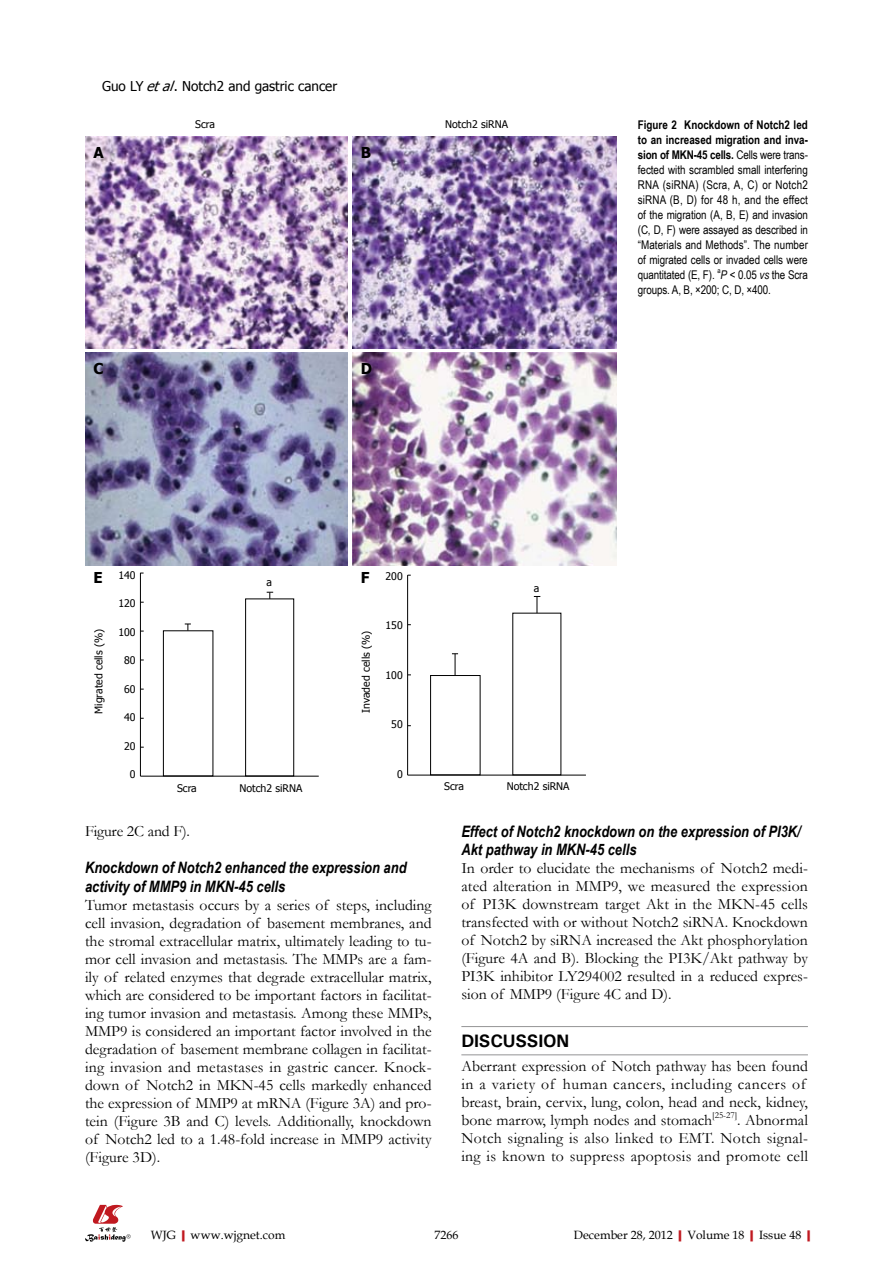
<style>
.page{position:relative;width:893px;height:1263px;background:#fff}
.page>*{position:absolute;margin:0;border:0;box-sizing:border-box;transform-origin:0 0}
.t1{font:700 18px "Univers";letter-spacing:-.01em;color:#000}
.t2{font:15.75px/18px "Garamond";color:#000;text-align:justify}
.t3{font:italic 700 15.75px/18.8px "Arial Narrow";color:#000}
.t4{font:700 15px "Tahoma";color:#000}
.t5{font:13.5px "Tahoma";color:#000}
.t6{font:12px/15px "Arial Narrow";letter-spacing:-.005em;color:#000;text-align:justify}
.t7{font:12px "Book Antiqua";color:#000}
.t8{font:10.5px "Tahoma";color:#000}
.t9{font:9.15px "Garamond";color:#000}
.t10{font:7.05px "Arial Narrow";color:#000}
.s1{font-style:italic}
.s2{font-weight:700}
.s3{font-weight:700;color:#c01920}
</style>
<div class="page">
<svg style="left:85px;top:1205px;width:46px;height:37px"></svg>
<img style="left:85px;top:136px;width:263px;height:213px">
<img style="left:352px;top:136px;width:265px;height:213px">
<img style="left:85px;top:353px;width:263px;height:212px">
<img style="left:352px;top:353px;width:265px;height:212px">
<hr style="left:140px;top:573px;width:1px;height:203px;background:#000">
<hr style="left:140px;top:776px;width:179px;height:1px;background:#000">
<div style="left:163px;top:631px;width:50px;height:145px;border:1px solid #000"></div>
<div style="left:245px;top:599px;width:49px;height:177px;border:1px solid #000"></div>
<svg style="left:267px;top:592px;width:6px;height:7px"></svg>
<svg style="left:185px;top:624px;width:6px;height:7px"></svg>
<hr style="left:407px;top:575px;width:1px;height:200px;background:#000">
<hr style="left:408px;top:775px;width:178px;height:1px;background:#000">
<div style="left:430px;top:675px;width:50px;height:100px;border:1px solid #000"></div>
<svg style="left:534px;top:596px;width:6px;height:17px"></svg>
<svg style="left:452px;top:653px;width:6px;height:22px"></svg>
<hr style="left:461px;top:1026px;width:347px;height:1px;background:#949495">
<hr style="left:461px;top:1054px;width:347px;height:1px;background:#949495">
<p class="t5" style="left:102px;top:77px;width:237px">Guo LY <span class="s1">etal</span>. Notch2 and gastric cancer</p>
<p class="t8" style="left:195px;top:117px;width:21px">Scra</p>
<p class="t8" style="left:445px;top:117px;width:64px">Notch2 siRNA</p>
<p class="t4" style="left:94px;top:142px;width:12px">A</p>
<p class="t4" style="left:361px;top:142px;width:12px">B</p>
<p class="t4" style="left:94px;top:358px;width:12px">C</p>
<p class="t4" style="left:361px;top:358px;width:13px">D</p>
<p class="t6" style="left:638px;top:117px;width:172px"><span class="s2">Figure 2 Knockdown of Notch2 led to an increased migration and inva&shy;sion of MKN-45 cells.</span> Cells were trans&shy;fected with scrambled small interfering RNA (siRNA) (Scra, A, C) or Notch2 siRNA (B, D) for 48 h, and the effect of the migration (A, B, E) and invasion (C, D, F) were assayed as described in “Materials and Methods”. The number of migrated cells or invaded cells were quantitated (E, F).</p>
<p class="t10" style="left:717px;top:266px;width:5px">a</p>
<p class="t6" style="left:638px;top:267px;width:172px;text-indent:83px"><span class="s1">P</span> &lt; 0.05 <span class="s1">vs</span> the Scra groups. A, B, ×200; C, D, ×400.</p>
<p class="t8" style="left:118px;top:568px;width:19px">140</p>
<p class="t8" style="left:118px;top:596px;width:19px">120</p>
<p class="t8" style="left:118px;top:625px;width:19px">100</p>
<p class="t8" style="left:124px;top:653px;width:13px">80</p>
<p class="t8" style="left:124px;top:682px;width:13px">60</p>
<p class="t8" style="left:124px;top:710px;width:13px">40</p>
<p class="t8" style="left:124px;top:739px;width:13px">20</p>
<p class="t8" style="left:130px;top:767px;width:7px">0</p>
<p class="t4" style="left:94px;top:567px;width:11px">E</p>
<p class="t4" style="left:361px;top:567px;width:10px">F</p>
<p class="t8" style="left:267px;top:576px;width:7px">a</p>
<p class="t8" style="left:92px;top:714px;width:87px;rotate:-90deg">Migrated cells (%)</p>
<p class="t8" style="left:359px;top:713px;width:84px;rotate:-90deg">Invaded cells (%)</p>
<p class="t8" style="left:177px;top:781px;width:21px">Scra</p>
<p class="t8" style="left:240px;top:781px;width:64px">Notch2 siRNA</p>
<p class="t8" style="left:385px;top:569px;width:19px">200</p>
<p class="t8" style="left:385px;top:619px;width:19px">150</p>
<p class="t8" style="left:385px;top:668px;width:19px">100</p>
<p class="t8" style="left:391px;top:718px;width:13px">50</p>
<p class="t8" style="left:397px;top:767px;width:7px">0</p>
<p class="t8" style="left:534px;top:581px;width:7px">a</p>
<p class="t8" style="left:444px;top:779px;width:21px">Scra</p>
<p class="t8" style="left:507px;top:779px;width:64px">Notch2 siRNA</p>
<p class="t2" style="left:85px;top:821px;width:106px">Figure 2C and F).</p>
<p class="t3" style="left:85px;top:858px;width:323px">Knockdown of Notch2 enhanced the expression and activity of MMP9 in MKN-45 cells</p>
<p class="t2" style="left:85px;top:896px;width:348px">Tumor metastasis occurs by a series of steps, including cell invasion, degradation of basement membranes, and the stromal extracellular matrix, ultimately leading to tu&shy;mor cell invasion and metastasis. The MMPs are a fam&shy;ily of related enzymes that degrade extracellular matrix, which are considered to be important factors in facilitat&shy;ing tumor invasion and metastasis. Among these MMPs, MMP9 is considered an important factor involved in the degradation of basement membrane collagen in facilitat&shy;ing invasion and metastases in gastric cancer. Knock&shy;down of Notch2 in MKN-45 cells markedly enhanced the expression of MMP9 at mRNA (Figure 3A) and pro&shy;tein (Figure 3B and C) levels. Additionally, knockdown of Notch2 led to a 1.48-fold increase in MMP9 activity (Figure 3D).</p>
<p class="t3" style="left:461px;top:821px;width:341px">Effect of Notch2 knockdown on the expression of PI3K/<br>Akt pathway in MKN-45 cells</p>
<p class="t2" style="left:461px;top:859px;width:348px">In order to elucidate the mechanisms of Notch2 medi&shy;ated alteration in MMP9, we measured the expression of PI3K downstream target Akt in the MKN-45 cells transfected with or without Notch2 siRNA. Knockdown of Notch2 by siRNA increased the Akt phosphorylation (Figure 4A and B). Blocking the PI3K/Akt pathway by PI3K inhibitor LY294002 resulted in a reduced expres&shy;sion of MMP9 (Figure 4C and D).</p>
<p class="t1" style="left:461px;top:1029px;width:110px">DISCUSSION</p>
<p class="t2" style="left:461px;top:1057px;width:348px;text-align:left">Aberrant expression of Notch pathway has been found in a variety of human cancers, including cancers of breast, brain, cervix, lung, colon, head and neck, kidney, bone marrow, lymph nodes and stomach</p>
<p class="t9" style="left:712px;top:1109px;width:27px">[25-27]</p>
<p class="t2" style="left:461px;top:1111px;width:348px;text-indent:276px">. Abnormal Notch signaling is also linked to EMT. Notch signal&shy;ing is known to suppress apoptosis and promote cell</p>
<p class="t7" style="left:151px;top:1226px;width:136px">WJG<span class="s3">|</span>www.wjgnet.com</p>
<p class="t7" style="left:434px;top:1226px;width:25px">7266</p>
<p class="t7" style="left:574px;top:1226px;width:243px">December 28, 2012<span class="s3">|</span>Volume 18<span class="s3">|</span>Issue 48<span class="s3">|</span></p>
</div>
